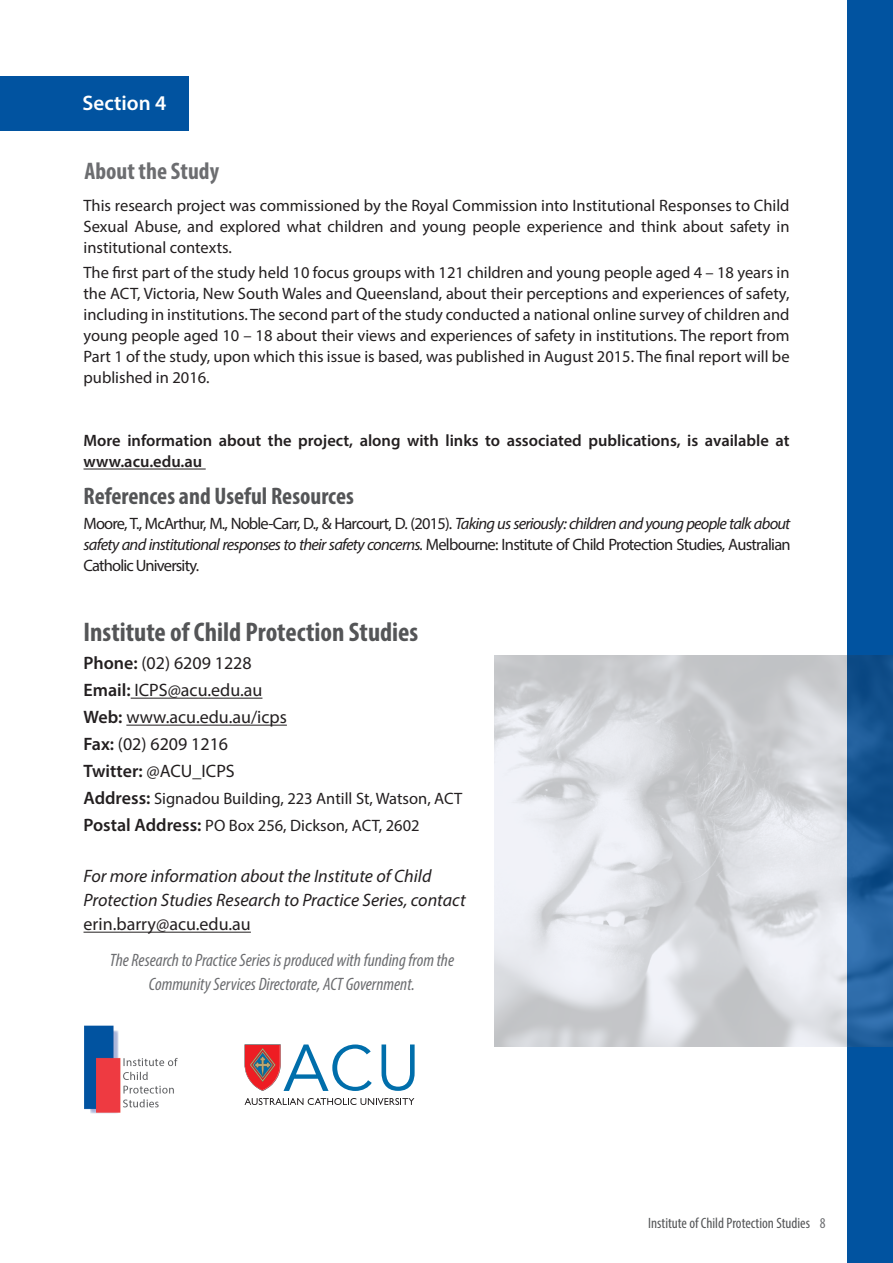
<style>
.page{position:relative;width:893px;height:1263px;background:#fff}
.page>*{position:absolute;margin:0;border:0;box-sizing:border-box;transform-origin:0 0}
.t1{font:700 condensed 27px "Myriad Pro";color:#545557}
.t2{font:700 condensed 24px "Myriad Pro";color:#545557}
.t3{font:700 condensed 24px "Myriad Pro";color:#6c6d70}
.t4{font:600 21px "Myriad Pro";color:#fff}
.t5{font:18px/27px "Myriad Pro";color:#231f20}
.t6{font:italic condensed 18px/24px "Myriad Pro";color:#6c6d70;text-align:center}
.t7{font:italic 18px/24px "Myriad Pro";color:#231f20}
.t8{font:16.5px/21px "Myriad Pro";color:#231f20;text-align:justify}
.t9{font:600 16.5px/21px "Myriad Pro";color:#231f20}
.t10{font:condensed 15px "Myriad Pro";color:#545557}
.s1{font-style:italic}
.s2{font-weight:600}
.s3{font-weight:600;font-size:18px}
.s4{color:#6c6d70}
</style>
<div class="page">
<div style="left:848px;top:0;width:45px;height:1263px;background:#0153a0"></div>
<div style="left:0;top:77px;width:188px;height:54px;background:#0153a0"></div>
<hr style="left:84px;top:469px;width:122px;height:1px;background:#231f20">
<hr style="left:131px;top:698px;width:131px;height:1px;background:#231f20">
<hr style="left:126px;top:725px;width:161px;height:1px;background:#231f20">
<hr style="left:84px;top:932px;width:167px;height:1px;background:#231f20">
<img style="left:84px;top:1025px;width:94px;height:89px">
<svg style="left:245px;top:1098px;width:169px;height:7px"></svg>
<svg style="left:382px;top:1044px;width:33px;height:47px"></svg>
<svg style="left:245px;top:1044px;width:127px;height:47px"></svg>
<img style="left:494px;top:656px;width:399px;height:390px">
<p class="t4" style="left:82px;top:90px;width:85px">Section 4</p>
<h2 class="t3" style="left:84px;top:156px;width:136px">About the Study</h2>
<p class="t8" style="left:84px;top:195px;width:708px">This research project was commissioned by the Royal Commission into Institutional Responses to Child Sexual Abuse, and explored what children and young people experience and think about safety in institutional contexts.</p>
<p class="t8" style="left:84px;top:262px;width:708px">The first part of the study held 10 focus groups with 121 children and young people aged 4 – 18 years in the ACT, Victoria, New South Wales and Queensland, about their perceptions and experiences of safety, including in institutions. The second part of the study conducted a national online survey of children and young people aged 10 – 18 about their views and experiences of safety in institutions. The report from Part 1 of the study, upon which this issue is based, was published in August 2015. The final report will be published in 2016.</p>
<p class="t9" style="left:84px;top:430px;width:708px">More information about the project, along with links to associated publications, is available at www.acu.edu.au</p>
<h2 class="t2" style="left:84px;top:481px;width:272px">References and Useful Resources</h2>
<p class="t8" style="left:84px;top:513px;width:709px">Moore, T., McArthur, M., Noble-Carr, D., &amp; Harcourt, D. (2015). <span class="s1">Taking us seriously: children and young people talk about safety and institutional responses to their safety concerns.</span> Melbourne: Institute of Child Protection Studies, Australian Catholic University.</p>
<h1 class="t1" style="left:84px;top:615px;width:336px">Institute of Child Protection Studies</h1>
<p class="t5" style="left:84px;top:649px;width:205px"><span class="s2">Phone:</span> (02) 6209 1228<br><span class="s2">Email:</span> ICPS@acu.edu.au<br><span class="s2">Web:</span> www.acu.edu.au/icps<br><span class="s2">Fax:</span> (02) 6209 1216<br><span class="s2">Twitter:</span> @ACU_ICPS</p>
<p class="t8" style="left:84px;top:785px;width:380px;line-height:27px"><span class="s3">Address:</span> Signadou Building, 223 Antill St, Watson, ACT<br><span class="s3">Postal Address:</span> PO Box 256, Dickson, ACT, 2602</p>
<p class="t7" style="left:84px;top:864px;width:384px">For more information about the Institute of Child<br>Protection Studies Research to Practice Series, contact</p>
<p class="t5" style="left:84px;top:910px;width:169px">erin.barry@acu.edu.au</p>
<p class="t6" style="left:110px;top:948px;width:346px">The Research to Practice Series is produced with funding from the<br>Community Services Directorate, ACT Government.</p>
<p class="t10" style="left:648px;top:1214px;width:179px">Institute of Child Protection Studies <span class="s4">8</span></p>
</div>
